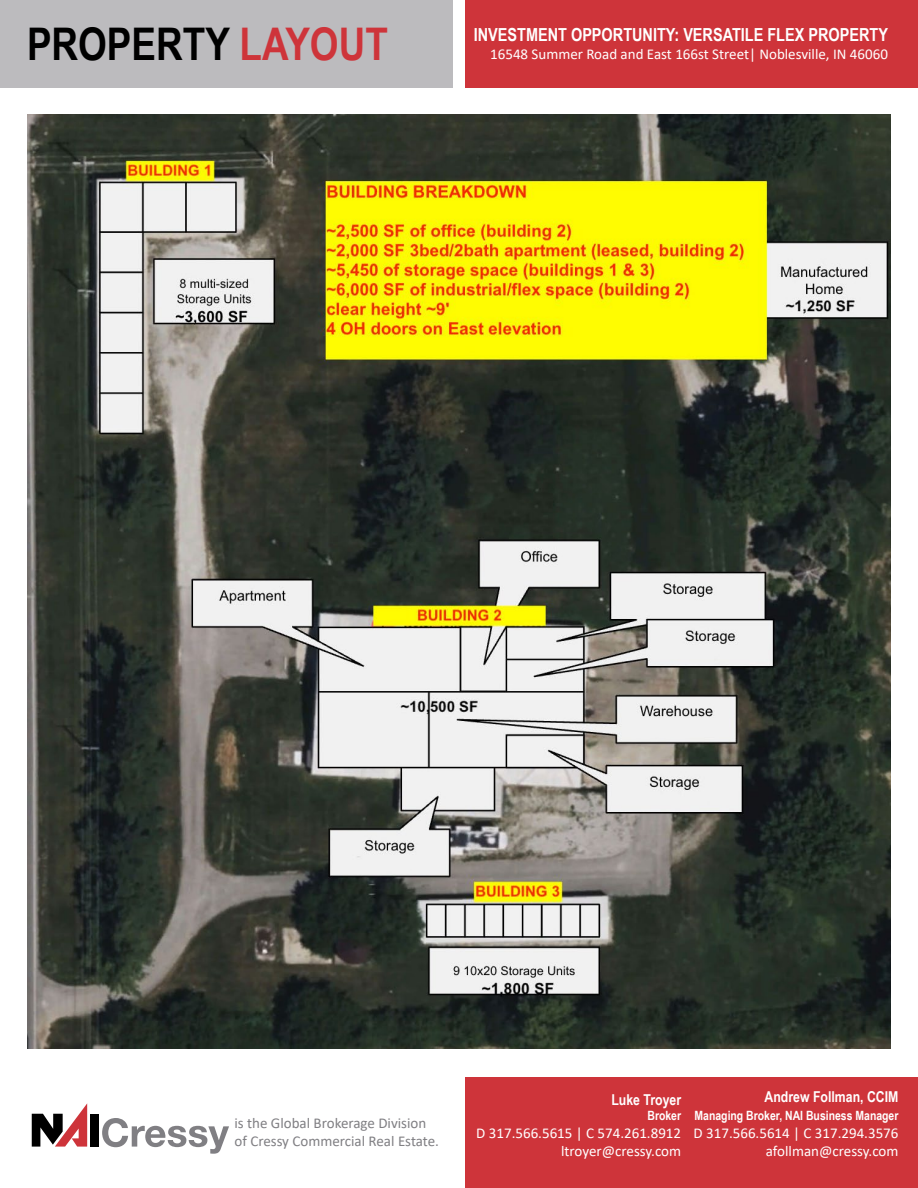
<style>
.page{position:relative;width:918px;height:1188px;background:#fff}
.page>*{position:absolute;margin:0;border:0;box-sizing:border-box;transform-origin:0 0}
.t1{font:700 45px "Arial Narrow";color:#000}
.t2{font:700 18px "Arial Narrow";color:#fff}
.t3{font:15px/18px "Calibri";color:#fff;text-align:right}
.t4{font:15px/18px "Calibri";color:#807f83}
.t5{font:700 15px "Arial Narrow";color:#fff}
.t6{font:700 12.75px "Arial Narrow";color:#fff}
.s1{color:#ce343a}
</style>
<div class="page">
<div style="left:466px;top:1078px;width:452px;height:110px;background:#ce343a"></div>
<div style="left:90px;top:1114px;width:9px;height:33px;background:#000"></div>
<svg style="left:32px;top:1103px;width:55px;height:44px"></svg>
<svg style="left:102px;top:1118px;width:127px;height:36px"></svg>
<div style="left:466px;top:0;width:452px;height:87px;background:#ce343a"></div>
<div style="left:0;top:0;width:452px;height:87px;background:#bcbbbe"></div>
<img style="left:27px;top:114px;width:864px;height:935px">
<h1 class="t1" style="left:27px;top:10px;width:362px">PROPERTY <span class="s1">LAYOUT</span></h1>
<p class="t2" style="left:474px;top:21px;width:416px">INVESTMENT OPPORTUNITY: VERSATILE FLEX PROPERTY</p>
<p class="t3" style="left:490px;top:45px;width:399px">16548 Summer Road and East 166st Street| Noblesville, IN 46060</p>
<p class="t4" style="left:234px;top:1114px;width:206px">is the Global Brokerage Division of Cressy Commercial Real Estate.</p>
<p class="t5" style="left:611px;top:1088px;width:71px">Luke Troyer</p>
<p class="t6" style="left:647px;top:1106px;width:35px">Broker</p>
<p class="t3" style="left:476px;top:1123px;width:206px">D 317.566.5615 | C 574.261.8912 ltroyer@cressy.com</p>
<p class="t5" style="left:765px;top:1086px;width:135px">Andrew Follman, CCIM</p>
<p class="t6" style="left:695px;top:1106px;width:205px">Managing Broker, NAI Business Manager</p>
<p class="t3" style="left:694px;top:1124px;width:206px">D 317.566.5614 | C 317.294.3576 afollman@cressy.com</p>
</div>
